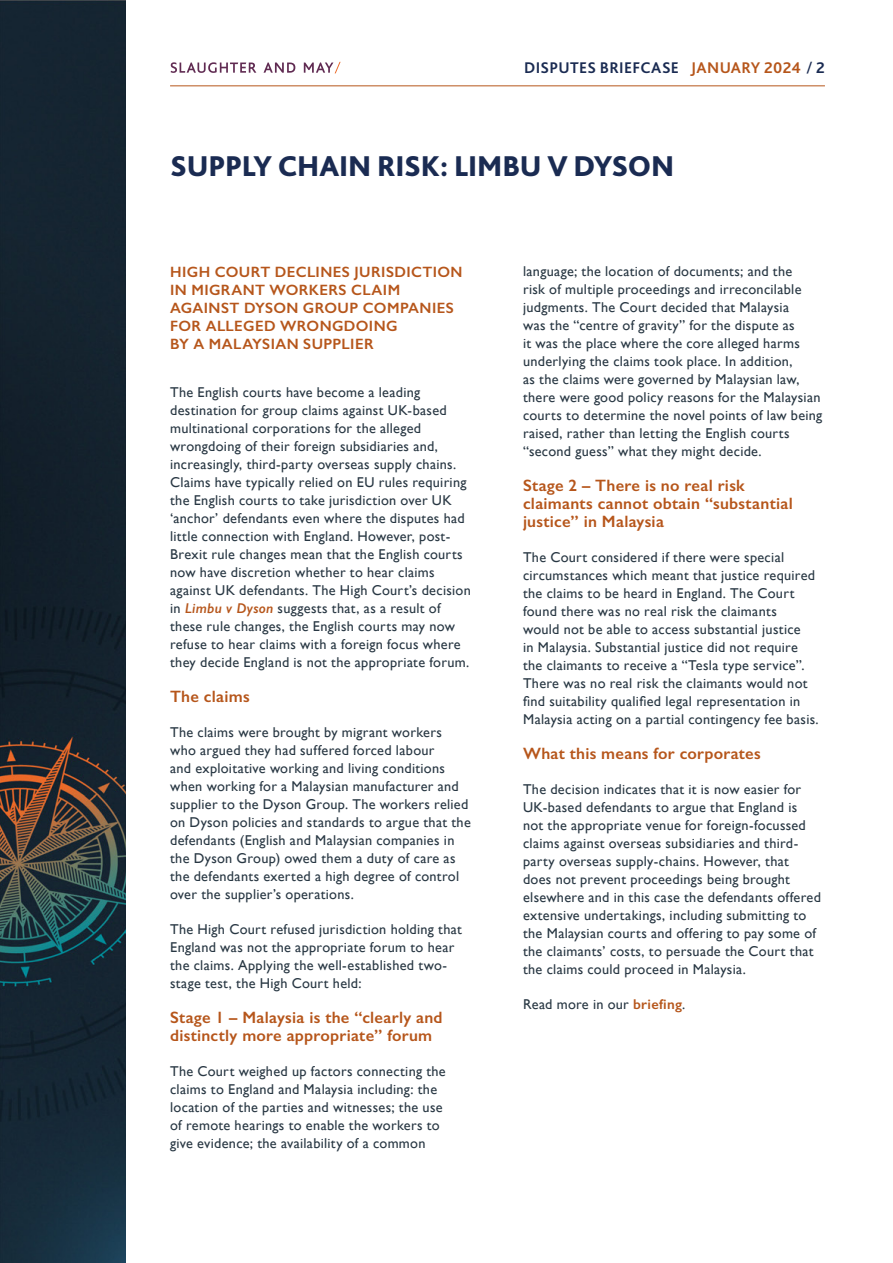
<style>
.page{position:relative;width:893px;height:1263px;background:#fff}
.page>*{position:absolute;margin:0;border:0;box-sizing:border-box;transform-origin:0 0}
.t1{font:800 30px "Bliss Pro";letter-spacing:-.005em;color:#1a2b52}
.t2{font:600 16.5px/18px "Gill Sans";letter-spacing:.015em;color:#b6561b}
.t3{font:700 16.2px "Bliss Pro";letter-spacing:.02em;color:#1a2b52}
.t4{font:600 15px/18px "Gill Sans";letter-spacing:.025em;color:#b6561b}
.t5{font:14.25px/18px "Gill Sans";letter-spacing:.02em;color:#283743}
.s1{color:#b6561b}
.s2{font-weight:400}
.s3{font-weight:600;font-style:italic;color:#b6561b}
.s4{font-weight:600;color:#b6561b}
</style>
<div class="page">
<img style="left:0;top:0;width:125px;height:1263px">
<svg style="left:171px;top:62px;width:85px;height:11px"></svg>
<svg style="left:264px;top:62px;width:31px;height:11px"></svg>
<svg style="left:304px;top:62px;width:37px;height:11px"></svg>
<hr style="left:170px;top:85px;width:655px;height:1px;background:#b6561b">
<p class="t3" style="left:524px;top:57px;width:302px">DISPUTES BRIEFCASE <span class="s1">JANUARY 2024</span> <span class="s2">/</span> 2</p>
<h1 class="t1" style="left:170px;top:147px;width:506px">SUPPLY CHAIN RISK: LIMBU V DYSON</h1>
<p class="t4" style="left:170px;top:262px;width:294px">HIGH COURT DECLINES JURISDICTION<br>IN MIGRANT WORKERS CLAIM<br>AGAINST DYSON GROUP COMPANIES<br>FOR ALLEGED WRONGDOING<br>BY A MALAYSIAN SUPPLIER</p>
<p class="t5" style="left:170px;top:383px;width:302px">The English courts have become a leading destination for group claims against UK-based multinational corporations for the alleged wrongdoing of their foreign subsidiaries and, increasingly, third-party overseas supply chains.<br>Claims have typically relied on EU rules requiring the English courts to take jurisdiction over UK ‘anchor’ defendants even where the disputes had little connection with England. However, post-Brexit rule changes mean that the English courts now have discretion whether to hear claims against UK defendants. The High Court’s decision in <span class="s3">Limbu v Dyson</span> suggests that, as a result of these rule changes, the English courts may now refuse to hear claims with a foreign focus where they decide England is not the appropriate forum.</p>
<p class="t2" style="left:170px;top:687px;width:81px">The claims</p>
<p class="t5" style="left:170px;top:723px;width:302px">The claims were brought by migrant workers who argued they had suffered forced labour<br>and exploitative working and living conditions when working for a Malaysian manufacturer and supplier to the Dyson Group. The workers relied on Dyson policies and standards to argue that the defendants (English and Malaysian companies in the Dyson Group) owed them a duty of care as the defendants exerted a high degree of control over the supplier’s operations.</p>
<p class="t5" style="left:170px;top:920px;width:293px">The High Court refused jurisdiction holding that England was not the appropriate forum to hear the claims. Applying the well-established two&shy;stage test, the High Court held:</p>
<p class="t2" style="left:170px;top:1008px;width:274px">Stage 1 – Malaysia is the “clearly and distinctly more appropriate” forum</p>
<p class="t5" style="left:170px;top:1062px;width:277px">The Court weighed up factors connecting the claims to England and Malaysia including: the location of the parties and witnesses; the use of remote hearings to enable the workers to give evidence; the availability of a common</p>
<p class="t5" style="left:523px;top:262px;width:301px">language; the location of documents; and the<br>risk of multiple proceedings and irreconcilable judgments. The Court decided that Malaysia<br>was the “centre of gravity” for the dispute as<br>it was the place where the core alleged harms underlying the claims took place. In addition,<br>as the claims were governed by Malaysian law, there were good policy reasons for the Malaysian courts to determine the novel points of law being raised, rather than letting the English courts “second guess” what they might decide.</p>
<p class="t2" style="left:523px;top:476px;width:271px">Stage 2 – There is no real risk claimants cannot obtain “substantial justice” in Malaysia</p>
<p class="t5" style="left:523px;top:548px;width:297px">The Court considered if there were special circumstances which meant that justice required the claims to be heard in England. The Court found there was no real risk the claimants<br>would not be able to access substantial justice<br>in Malaysia. Substantial justice did not require the claimants to receive a “Tesla type service”.<br>There was no real risk the claimants would not find suitability qualified legal representation in Malaysia acting on a partial contingency fee basis.</p>
<p class="t2" style="left:523px;top:744px;width:239px">What this means for corporates</p>
<p class="t5" style="left:523px;top:780px;width:299px">The decision indicates that it is now easier for UK-based defendants to argue that England is not the appropriate venue for foreign-focussed claims against overseas subsidiaries and third&shy;party overseas supply-chains. However, that<br>does not prevent proceedings being brought elsewhere and in this case the defendants offered extensive undertakings, including submitting to the Malaysian courts and offering to pay some of the claimants’ costs, to persuade the Court that the claims could proceed in Malaysia.</p>
<p class="t5" style="left:523px;top:995px;width:164px">Read more in our <span class="s4">briefing</span>.</p>
</div>
